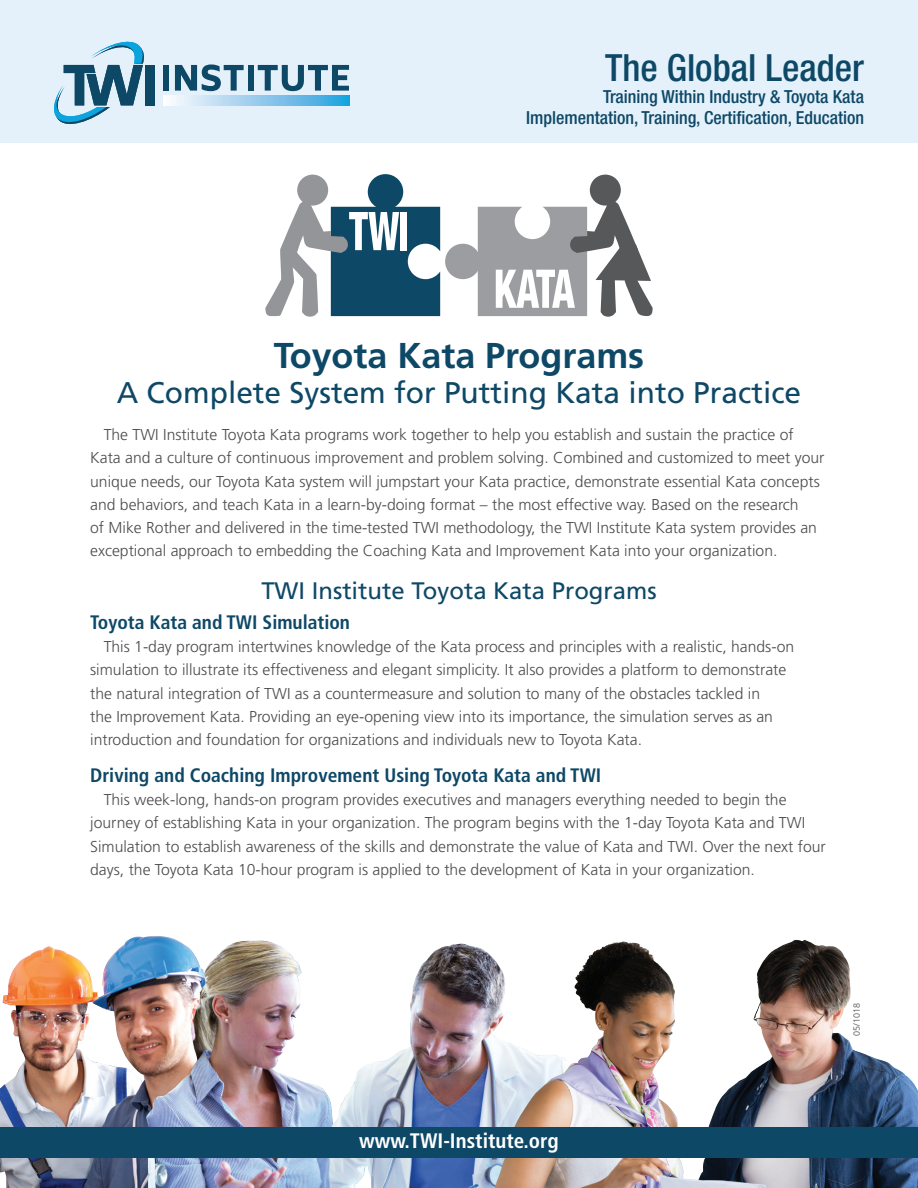
<style>
.page{position:relative;width:918px;height:1188px;background:#fff}
.page>*{position:absolute;margin:0;border:0;box-sizing:border-box;transform-origin:0 0}
.t1{font:500 condensed 37.5px "Helvetica Neue LT Std";color:#0e4867}
.t2{font:700 35.85px "Frutiger LT Std";color:#0e4867}
.t3{font:29.85px "Frutiger LT Std";color:#0e4867}
.t4{font:23.85px "Frutiger LT Std";color:#0e4867}
.t5{font:700 condensed 21px "Frutiger LT Std";color:#fff}
.head_2{font:700 condensed 19.5px "Frutiger LT Std";color:#0e4867}
.t6{font:500 condensed 18px/21.6px "Helvetica Neue LT Std";color:#0e4867;text-align:right}
.body{font:300 15.75px/23.2px "Frutiger LT Std";color:#4b4c4d}
.t7{font:300 9px "Frutiger LT Std";color:#4b4c4d}
</style>
<div class="page">
<div style="left:0;top:0;width:918px;height:143px;background:#e4f1fa"></div>
<svg style="left:164px;top:96px;width:185px;height:10px"></svg>
<div style="left:145px;top:65px;width:9px;height:40px;background:#0e4867"></div>
<svg style="left:175px;top:64px;width:69px;height:27px"></svg>
<svg style="left:258px;top:65px;width:91px;height:26px"></svg>
<div style="left:163px;top:65px;width:6px;height:26px;background:#0e4867"></div>
<div style="left:248px;top:65px;width:6px;height:26px;background:#0e4867"></div>
<svg style="left:54px;top:42px;width:90px;height:82px"></svg>
<img style="left:0;top:936px;width:918px;height:252px">
<div style="left:0;top:1127px;width:918px;height:31px;background:#0e4867"></div>
<div style="left:368px;top:174px;width:35px;height:36px;background:#0e4867;border-radius:50%"></div>
<div style="left:297px;top:175px;width:31px;height:31px;background:#939598;border-radius:50%"></div>
<div style="left:445px;top:244px;width:36px;height:35px;background:#9b9da0;border-radius:50%"></div>
<div style="left:590px;top:175px;width:31px;height:31px;background:#57585a;border-radius:50%"></div>
<svg style="left:265px;top:201px;width:175px;height:116px"></svg>
<div style="left:401px;top:212px;width:6px;height:38px;background:#fff"></div>
<svg style="left:478px;top:201px;width:175px;height:116px"></svg>
<h1 class="t1" style="left:605px;top:46px;width:260px">The Global Leader</h1>
<p class="t6" style="left:526px;top:85px;width:339px">Training Within Industry &amp; Toyota Kata<br>Implementation, Training, Certification, Education</p>
<p class="t2" style="left:274px;top:334px;width:372px">Toyota Kata Programs</p>
<p class="t3" style="left:117px;top:376px;width:686px">A Complete System for Putting Kata into Practice</p>
<p class="body" style="left:90px;top:423px;width:736px;text-indent:14px">The TWI Institute Toyota Kata programs work together to help you establish and sustain the practice of Kata and a culture of continuous improvement and problem solving. Combined and customized to meet your unique needs, our Toyota Kata system will jumpstart your Kata practice, demonstrate essential Kata concepts and behaviors, and teach Kata in a learn-by-doing format – the most effective way. Based on the research<br>of Mike Rother and delivered in the time-tested TWI methodology, the TWI Institute Kata system provides an exceptional approach to embedding the Coaching Kata and Improvement Kata into your organization.</p>
<p class="t4" style="left:261px;top:576px;width:397px">TWI Institute Toyota Kata Programs</p>
<p class="head_2" style="left:90px;top:610px;width:261px">Toyota Kata and TWI Simulation</p>
<p class="body" style="left:90px;top:635px;width:706px;text-indent:14px">This 1-day program intertwines knowledge of the Kata process and principles with a realistic, hands-on simulation to illustrate its effectiveness and elegant simplicity. It also provides a platform to demonstrate the natural integration of TWI as a countermeasure and solution to many of the obstacles tackled in<br>the Improvement Kata. Providing an eye-opening view into its importance, the simulation serves as an introduction and foundation for organizations and individuals new to Toyota Kata.</p>
<p class="head_2" style="left:90px;top:764px;width:513px">Driving and Coaching Improvement Using Toyota Kata and TWI</p>
<p class="body" style="left:90px;top:788px;width:737px;text-indent:14px">This week-long, hands-on program provides executives and managers everything needed to begin the journey of establishing Kata in your organization. The program begins with the 1-day Toyota Kata and TWI Simulation to establish awareness of the skills and demonstrate the value of Kata and TWI. Over the next four days, the Toyota Kata 10-hour program is applied to the development of Kata in your organization.</p>
<h3 class="t5" style="left:359px;top:1128px;width:201px">www.TWI-Institute.org</h3>
<p class="t7" style="left:852px;top:1036px;width:34px;rotate:-90deg">05/1018</p>
</div>
